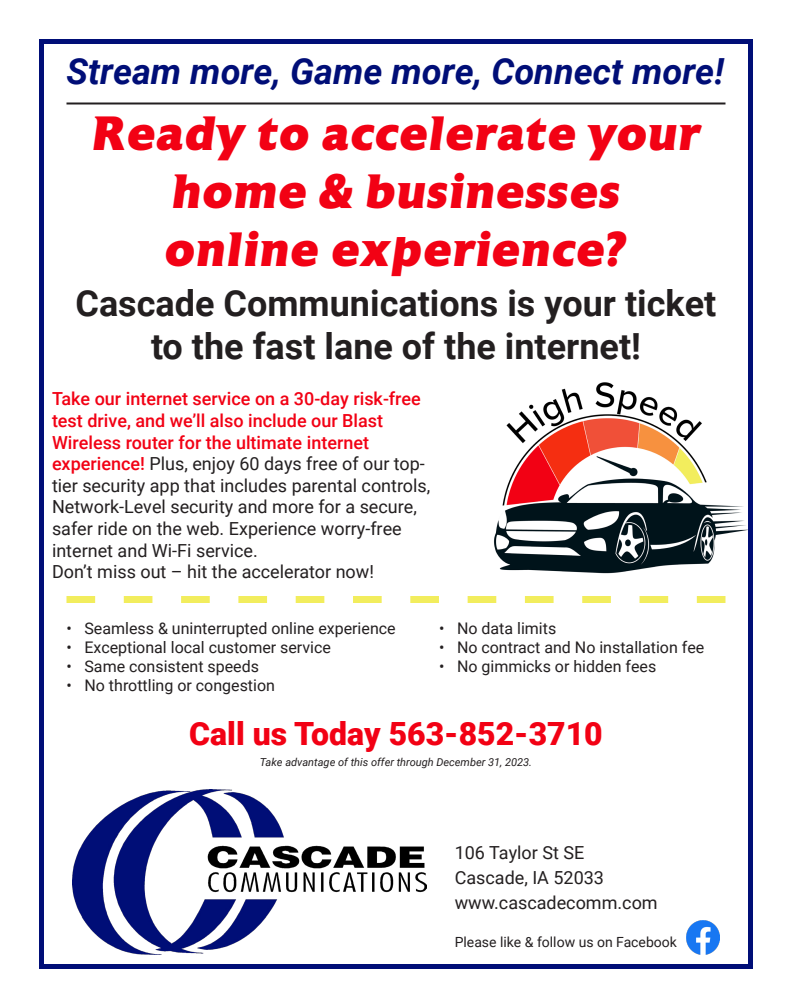
<style>
.page{position:relative;width:792px;height:1008px;background:#fff}
.page>*{position:absolute;margin:0;border:0;box-sizing:border-box;transform-origin:0 0}
.t1{font:italic 800 48px "Astoria";letter-spacing:.02em;color:#f20114}
.t2{font:700 36px/43.2px "Roboto";color:#231f20;text-align:center}
.t3{font:italic 700 36px "Roboto";color:#000e77}
.t4{font:900 32px "Roboto";color:#f20114}
.t5{font:18px/21.6px "Roboto";color:#231f20}
.t6{font:16px "Roboto";color:#231f20}
.t7{font:14px "Roboto";color:#231f20}
.t8{font:italic 11px "Roboto";color:#231f20}
.s1{font-weight:500;color:#f20114}
</style>
<div class="page">
<img style="left:494px;top:382px;width:253px;height:192px">
<div style="left:39px;top:39px;width:714px;height:930px;border:5px solid #000e77"></div>
<img style="left:72px;top:789px;width:355px;height:165px">
<hr style="left:66px;top:102px;width:660px;height:2px;background:#231f20">
<svg style="left:66px;top:596px;width:660px;height:7px"></svg>
<img style="left:686px;top:921px;width:34px;height:33px">
<p class="t3" style="left:67px;top:46px;width:659px">Stream more, Game more, Connect more!</p>
<p class="t1" style="left:92px;top:107px;width:610px">Ready to accelerate your</p>
<p class="t1" style="left:172px;top:164px;width:450px">home &amp; businesses</p>
<p class="t1" style="left:165px;top:222px;width:464px">online experience?</p>
<p class="t2" style="left:75px;top:280px;width:642px">Cascade Communications is your ticket to the fast lane of the internet!</p>
<p class="t5" style="left:52px;top:388px;width:380px"><span class="s1">Take our internet service on a 30-day risk-free test drive, and we’ll also include our Blast Wireless router for the ultimate internet experience!</span> Plus, enjoy 60 days free of our top&shy;tier security app that includes parental controls, Network-Level security and more for a secure, safer ride on the web. Experience worry-free internet and Wi-Fi service.</p>
<p class="t5" style="left:52px;top:560px;width:324px">Don’t miss out – hit the accelerator now!</p>
<p class="t6" style="left:66px;top:617px;width:331px">• Seamless &amp; uninterrupted online experience</p>
<p class="t6" style="left:66px;top:636px;width:266px">• Exceptional local customer service</p>
<p class="t6" style="left:66px;top:655px;width:194px">• Same consistent speeds</p>
<p class="t6" style="left:66px;top:674px;width:210px">• No throttling or congestion</p>
<p class="t6" style="left:439px;top:617px;width:119px">• No data limits</p>
<p class="t6" style="left:439px;top:636px;width:267px">• No contract and No installation fee</p>
<p class="t6" style="left:439px;top:655px;width:219px">• No gimmicks or hidden fees</p>
<p class="t4" style="left:189px;top:711px;width:415px">Call us Today 563-852-3710</p>
<p class="t8" style="left:260px;top:754px;width:274px">Take advantage of this offer through December 31, 2023.</p>
<p class="t5" style="left:455px;top:841px;width:131px">106 Taylor St SE</p>
<p class="t5" style="left:455px;top:864px;width:205px;line-height:25px">Cascade, IA 52033 www.cascadecomm.com</p>
<p class="t7" style="left:455px;top:933px;width:224px">Please like &amp; follow us on Facebook</p>
</div>
